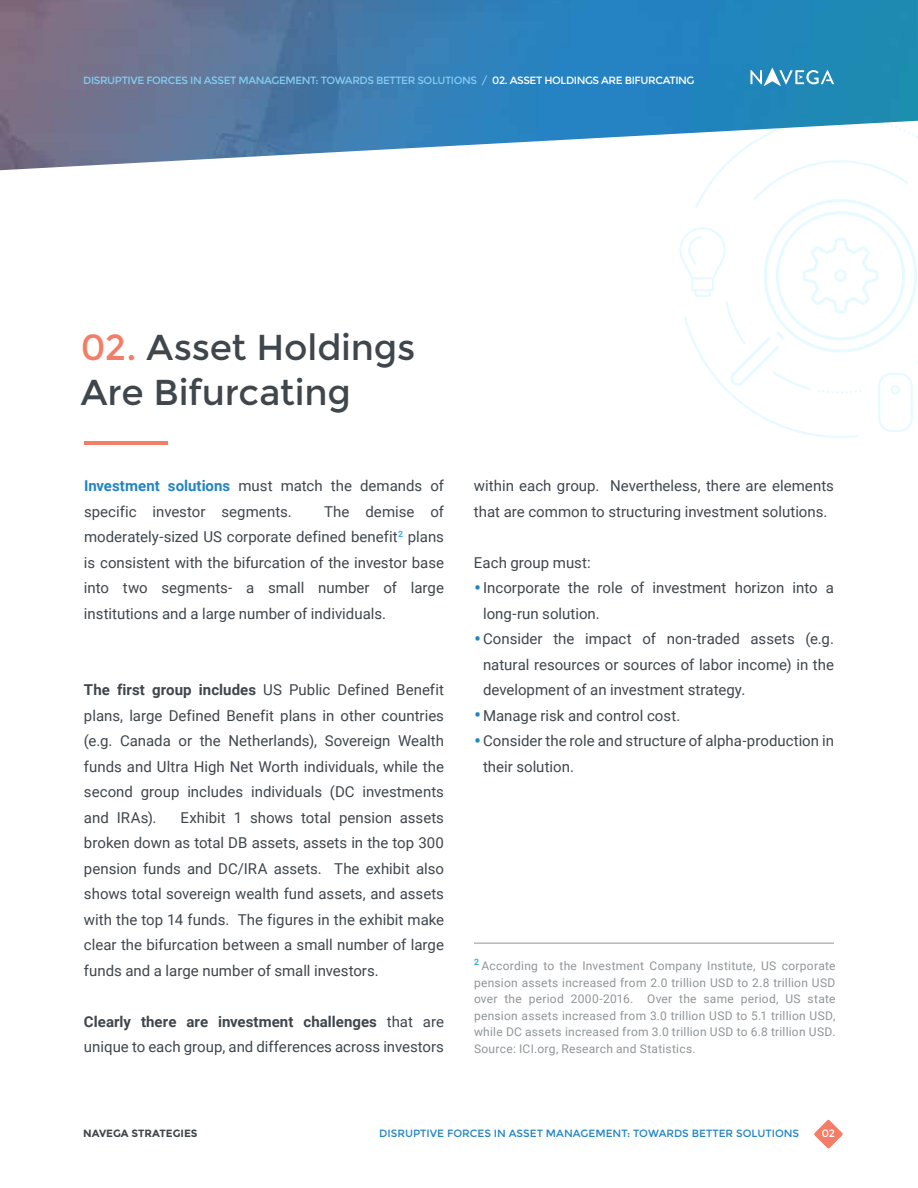
<style>
.page{position:relative;width:918px;height:1188px;background:#fff}
.page>*{position:absolute;margin:0;border:0;box-sizing:border-box;transform-origin:0 0}
.t1{font:36px/45px "Montserrat";letter-spacing:-.005em;color:#3f464c}
.t2{font:15px/25.5px "Roboto";color:#3f464c}
.t3{font:12px/16.5px "Roboto";letter-spacing:.02em;color:#919598;text-align:justify}
.t4{font:10.5px "Montserrat";letter-spacing:-.04em;color:#83cbf0}
.t5{font:10.5px "Montserrat";color:#2285c3}
.t6{font:700 10.5px "Montserrat";color:#3f464c}
.t7{font:10.5px "Montserrat";color:#fff}
.s1{color:#fff}
.s2{color:#f37d67}
.s3{font-weight:700;color:#2285c3}
.s4{font-weight:700}
.s5{font-size:21px;color:#2285c3}
</style>
<div class="page">
<svg style="left:679px;top:170px;width:239px;height:268px"></svg>
<svg style="left:814px;top:1120px;width:29px;height:29px"></svg>
<hr style="left:84px;top:441px;width:84px;height:4px;background:#f37d67">
<img style="left:0;top:0;width:918px;height:170px">
<svg style="left:750px;top:68px;width:84px;height:18px"></svg>
<hr style="left:474px;top:943px;width:360px;height:1px;background:#919598">
<p class="t4" style="left:83px;top:74px;width:613px">DISRUPTIVE FORCES IN ASSET MANAGEMENT: TOWARDS BETTER SOLUTIONS / <span class="s1">02. ASSET HOLDINGS ARE BIFURCATING</span></p>
<h1 class="t1" style="left:81px;top:325px;width:336px"><span class="s2">02.</span> Asset Holdings<br>Are Bifurcating</h1>
<p class="t2" style="left:84px;top:473px;width:362px"><span class="s3">Investment solutions</span> must match the demands of specific investor segments.</p>
<p class="t2" style="left:84px;top:498px;width:362px;text-align:justify;text-indent:240px">The demise of moderately-sized US corporate defined benefit<sup>2</sup> plans is consistent with the bifurcation of the investor base into two segments- a small number of large institutions and a large number of individuals.</p>
<p class="t2" style="left:84px;top:677px;width:362px;text-align:justify"><span class="s4">The first group includes</span> US Public Defined Benefit plans, large Defined Benefit plans in other countries (e.g. Canada or the Netherlands), Sovereign Wealth funds and Ultra High Net Worth individuals, while the second group includes individuals (DC investments and IRAs).</p>
<p class="t2" style="left:84px;top:804px;width:362px;text-align:justify;text-indent:97px">Exhibit 1 shows total pension assets broken down as total DB assets, assets in the top 300 pension funds and DC/IRA assets. The exhibit also shows total sovereign wealth fund assets, and assets with the top 14 funds. The figures in the exhibit make clear the bifurcation between a small number of large funds and a large number of small investors.</p>
<p class="t2" style="left:84px;top:1008px;width:362px"><span class="s4">Clearly there are investment challenges</span> that are unique to each group, and differences across investors</p>
<p class="t2" style="left:474px;top:473px;width:362px">within each group. Nevertheless, there are elements that are common to structuring investment solutions.</p>
<p class="t2" style="left:474px;top:549px;width:118px">Each group must:</p>
<p class="t2" style="left:483px;top:575px;width:352px;text-indent:-9px"><span class="s5">•</span> Incorporate the role of investment horizon into a long-run solution.</p>
<p class="t2" style="left:483px;top:626px;width:352px;text-align:justify;text-indent:-9px"><span class="s5">•</span> Consider the impact of non-traded assets (e.g. natural resources or sources of labor income) in the development of an investment strategy.</p>
<p class="t2" style="left:474px;top:702px;width:208px"><span class="s5">•</span> Manage risk and control cost.</p>
<p class="t2" style="left:483px;top:728px;width:352px;text-indent:-9px"><span class="s5">•</span> Consider the role and structure of alpha-production in their solution.</p>
<p class="t3" style="left:474px;top:957px;width:363px"><sup>2</sup> According to the Investment Company Institute, US corporate pension assets increased from 2.0 trillion USD to 2.8 trillion USD over the period 2000-2016. Over the same period, US state pension assets increased from 3.0 trillion USD to 5.1 trillion USD, while DC assets increased from 3.0 trillion USD to 6.8 trillion USD.<br>Source: ICI.org, Research and Statistics.</p>
<p class="t6" style="left:83px;top:1127px;width:116px">NAVEGA STRATEGIES</p>
<p class="t5" style="left:379px;top:1127px;width:421px">DISRUPTIVE FORCES IN ASSET MANAGEMENT: TOWARDS BETTER SOLUTIONS</p>
<p class="t7" style="left:822px;top:1128px;width:15px">02</p>
</div>
